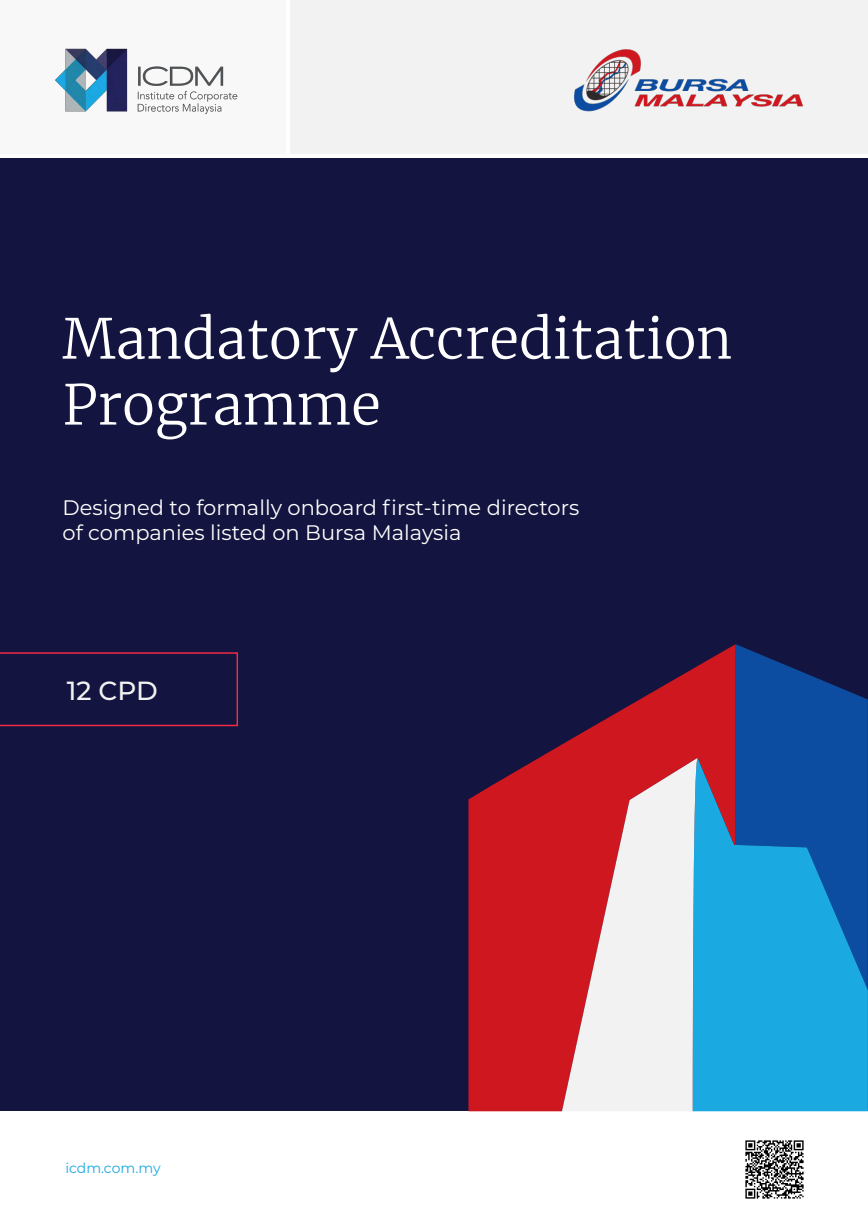
<style>
.page{position:relative;width:868px;height:1228px;background:#fff}
.page>*{position:absolute;margin:0;border:0;box-sizing:border-box;transform-origin:0 0}
.t1{font:300 54.95px/65.9px "Merriweather";color:#fff}
.t2{font:500 26.25px "Montserrat";color:#f2f2f2}
.t3{font:21px/25.2px "Montserrat";color:#fff}
.t4{font:14px "Montserrat";letter-spacing:-.005em;color:#1ba9e1}
</style>
<div class="page">
<div style="left:0;top:0;width:285px;height:153px;background:#f8f8f8"></div>
<img style="left:55px;top:48px;width:183px;height:66px">
<div style="left:0;top:159px;width:868px;height:952px;background:#13143f"></div>
<svg style="left:736px;top:644px;width:132px;height:114px;fill:#0c4da2"></svg>
<svg style="left:468px;top:644px;width:268px;height:467px;fill:#ce171f"></svg>
<svg style="left:698px;top:758px;width:170px;height:353px;fill:#1aa9e1"></svg>
<svg style="left:562px;top:758px;width:136px;height:353px;fill:#f2f2f2"></svg>
<div style="left:291px;top:0;width:577px;height:153px;background:#f2f2f2"></div>
<img style="left:574px;top:49px;width:229px;height:63px">
<img style="left:745px;top:1140px;width:59px;height:59px">
<svg style="left:0;top:652px;width:238px;height:74px"></svg>
<h1 class="t1" style="left:62px;top:304px;width:672px">Mandatory Accreditation<br>Programme</h1>
<p class="t3" style="left:63px;top:494px;width:518px">Designed to formally onboard first-time directors of companies listed on Bursa Malaysia</p>
<p class="t2" style="left:67px;top:672px;width:93px">12 CPD</p>
<p class="t4" style="left:65px;top:1158px;width:97px">icdm.com.my</p>
</div>
